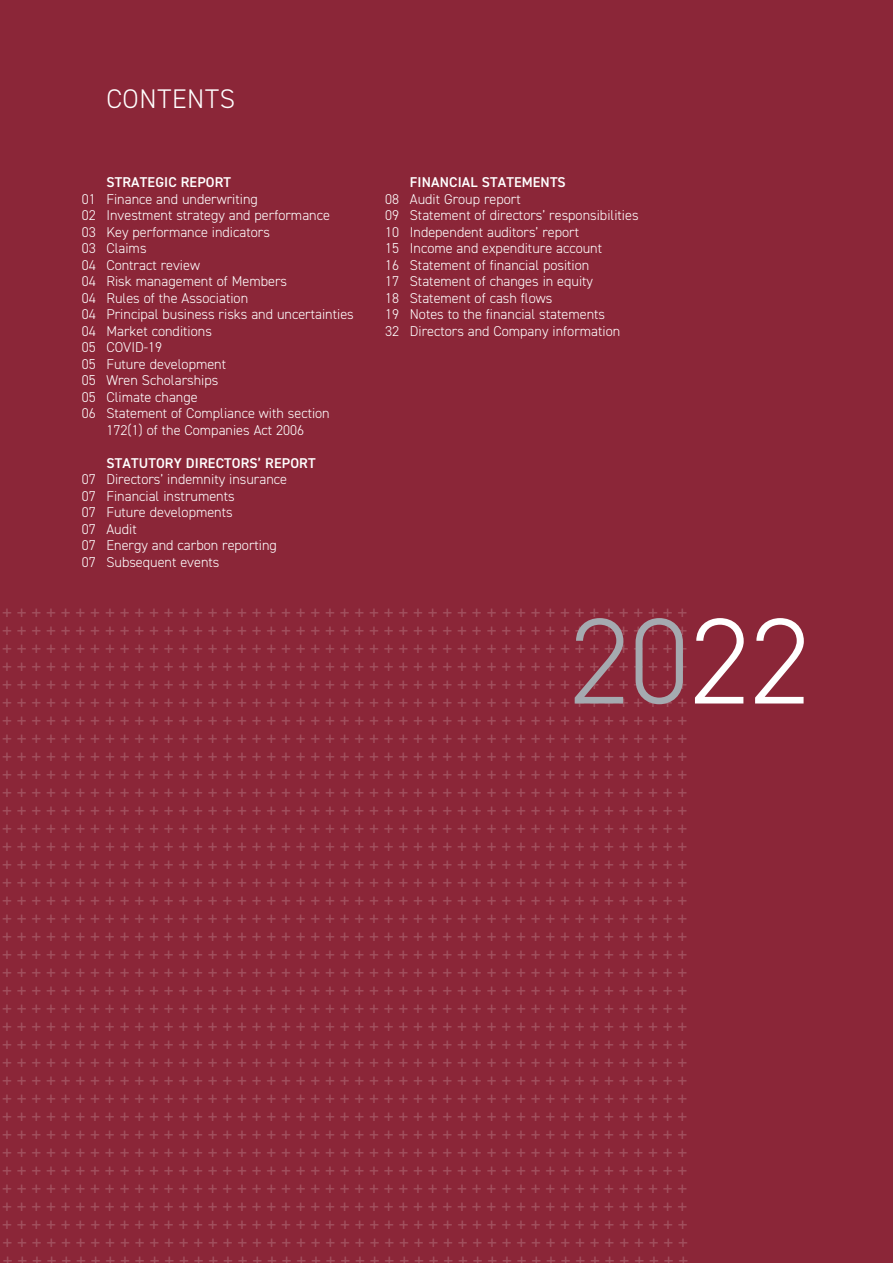
<style>
.page{position:relative;width:893px;height:1263px;background:#8b2638}
.page>*{position:absolute;margin:0;border:0;box-sizing:border-box;transform-origin:0 0}
.t1{font:300 122.7px "DIN2014";color:#a5aab0}
.t2{font:300 27px "DIN2014";letter-spacing:.025em;color:#fff}
.t3{font:16.5px/18px "Helvetica";color:#a2515f;text-align:justify}
.t4{font:300 14.25px/16.5px "DIN2014";color:#fff}
.t5{font:600 14.25px "DIN2014";letter-spacing:.01em;color:#fff}
.s1{color:#fff}
</style>
<div class="page">
<h2 class="t2" style="left:106px;top:89px;width:130px">CONTENTS</h2>
<p class="t5" style="left:106px;top:177px;width:126px">STRATEGIC REPORT</p>
<p class="t4" style="left:82px;top:192px;width:178px">01 Finance and underwriting</p>
<p class="t4" style="left:82px;top:208px;width:250px">02 Investment strategy and performance</p>
<p class="t4" style="left:82px;top:225px;width:190px">03 Key performance indicators</p>
<p class="t4" style="left:82px;top:241px;width:66px">03 Claims</p>
<p class="t4" style="left:82px;top:258px;width:120px">04 Contract review</p>
<p class="t4" style="left:82px;top:274px;width:207px">04 Risk management of Members</p>
<p class="t4" style="left:82px;top:291px;width:168px">04 Rules of the Association</p>
<p class="t4" style="left:82px;top:307px;width:274px">04 Principal business risks and uncertainties</p>
<p class="t4" style="left:82px;top:324px;width:132px">04 Market conditions</p>
<p class="t4" style="left:82px;top:340px;width:82px">05 COVID-19</p>
<p class="t4" style="left:82px;top:357px;width:146px">05 Future development</p>
<p class="t4" style="left:82px;top:373px;width:138px">05 Wren Scholarships</p>
<p class="t4" style="left:82px;top:390px;width:117px">05 Climate change</p>
<p class="t4" style="left:82px;top:406px;width:249px">06 Statement of Compliance with section</p>
<p class="t4" style="left:106px;top:423px;width:199px">172(1) of the Companies Act 2006</p>
<p class="t5" style="left:106px;top:458px;width:211px">STATUTORY DIRECTORS’ REPORT</p>
<p class="t4" style="left:82px;top:472px;width:207px">07 Directors’ indemnity insurance<br>07 Financial instruments<br>07 Future developments<br>07 Audit<br>07 Energy and carbon reporting<br>07 Subsequent events</p>
<p class="t5" style="left:410px;top:177px;width:157px">FINANCIAL STATEMENTS</p>
<p class="t4" style="left:385px;top:192px;width:255px">08 Audit Group report<br>09 Statement of directors’ responsibilities 10 Independent auditors’ report<br>15 Income and expenditure account<br>16 Statement of financial position<br>17 Statement of changes in equity<br>18 Statement of cash flows<br>19 Notes to the financial statements<br>32 Directors and Company information</p>
<p class="t3" style="left:2px;top:602px;width:687px">+++++++++++++++++++++++++++++++++++++++++++++++ +++++++++++++++++++++++++++++++++++++++++++++++ +++++++++++++++++++++++++++++++++++++++++++++++ +++++++++++++++++++++++++++++++++++++++++++++++ +++++++++++++++++++++++++++++++++++++++++++++++ +++++++++++++++++++++++++++++++++++++++++++++++ +++++++++++++++++++++++++++++++++++++++++++++++ +++++++++++++++++++++++++++++++++++++++++++++++ +++++++++++++++++++++++++++++++++++++++++++++++ +++++++++++++++++++++++++++++++++++++++++++++++ +++++++++++++++++++++++++++++++++++++++++++++++ +++++++++++++++++++++++++++++++++++++++++++++++ +++++++++++++++++++++++++++++++++++++++++++++++ +++++++++++++++++++++++++++++++++++++++++++++++ +++++++++++++++++++++++++++++++++++++++++++++++ +++++++++++++++++++++++++++++++++++++++++++++++ +++++++++++++++++++++++++++++++++++++++++++++++ +++++++++++++++++++++++++++++++++++++++++++++++ +++++++++++++++++++++++++++++++++++++++++++++++ +++++++++++++++++++++++++++++++++++++++++++++++ +++++++++++++++++++++++++++++++++++++++++++++++ +++++++++++++++++++++++++++++++++++++++++++++++ +++++++++++++++++++++++++++++++++++++++++++++++ +++++++++++++++++++++++++++++++++++++++++++++++ +++++++++++++++++++++++++++++++++++++++++++++++ +++++++++++++++++++++++++++++++++++++++++++++++ +++++++++++++++++++++++++++++++++++++++++++++++ +++++++++++++++++++++++++++++++++++++++++++++++ +++++++++++++++++++++++++++++++++++++++++++++++ +++++++++++++++++++++++++++++++++++++++++++++++ +++++++++++++++++++++++++++++++++++++++++++++++ +++++++++++++++++++++++++++++++++++++++++++++++ +++++++++++++++++++++++++++++++++++++++++++++++ +++++++++++++++++++++++++++++++++++++++++++++++ +++++++++++++++++++++++++++++++++++++++++++++++ +++++++++++++++++++++++++++++++++++++++++++++++ +++++++++++++++++++++++++++++++++++++++++++++++</p>
<h1 class="t1" style="left:569px;top:619px;width:242px">20<span class="s1">22</span></h1>
</div>
